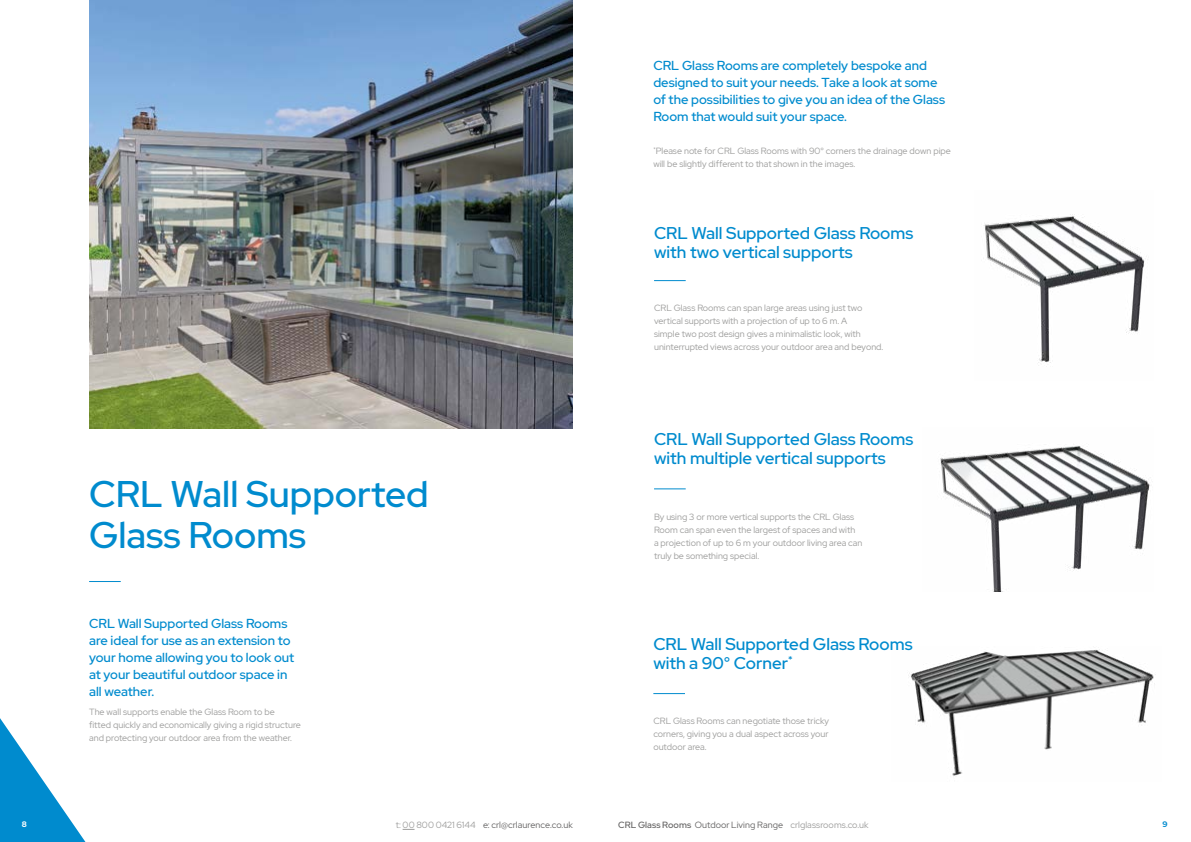
<style>
.page{position:relative;width:1191px;height:842px;background:#fff}
.page>*{position:absolute;margin:0;border:0;box-sizing:border-box;transform-origin:0 0}
.t1{font:500 37px/41px "Red Hat Display";color:#008bce}
.t2{font:500 17px/19px "Red Hat Display";color:#008bce}
.t3{font:500 13px/17px "Red Hat Display";color:#008bce}
.t4{font:9px/13px "Red Hat Display";color:#9d9d9c}
.t5{font:9px "Red Hat Display";letter-spacing:.005em;color:#646363}
.t6{font:700 8px "Red Hat Display";color:#fff}
.t7{font:700 8px "Red Hat Display";color:#008bce}
.s1{color:#9d9d9c}
.s2{font-weight:500;color:#646363}
.s3{color:#646363}
</style>
<div class="page">
<svg style="left:0;top:718px;width:86px;height:124px"></svg>
<svg style="left:402px;top:829px;width:12px;height:1px"></svg>
<hr style="left:89px;top:581px;width:32px;height:1px;background:#008bce">
<img style="left:89px;top:0;width:484px;height:428px">
<img style="left:908px;top:649px;width:248px;height:127px">
<img style="left:940px;top:446px;width:211px;height:145px">
<img style="left:984px;top:214px;width:161px;height:152px">
<hr style="left:653px;top:693px;width:32px;height:1px;background:#008bce">
<hr style="left:654px;top:488px;width:31px;height:1px;background:#008bce">
<hr style="left:654px;top:280px;width:31px;height:1px;background:#008bce">
<h3 class="t3" style="left:653px;top:57px;width:293px">CRL Glass Rooms are completely bespoke and designed to suit your needs. Take a look at some of the possibilities to give you an idea of the Glass Room that would suit your space.</h3>
<p class="t4" style="left:653px;top:144px;width:299px"><sup>*</sup>Please note for CRL Glass Rooms with 90° corners the drainage down pipe will be slightly different to that shown in the images.</p>
<h2 class="t2" style="left:654px;top:223px;width:261px">CRL Wall Supported Glass Rooms with two vertical supports</h2>
<p class="t4" style="left:654px;top:301px;width:231px">CRL Glass Rooms can span large areas using just two vertical supports with a projection of up to 6 m. A<br>simple two post design gives a minimalistic look, with uninterrupted views across your outdoor area and beyond.</p>
<h1 class="t1" style="left:89px;top:473px;width:341px">CRL Wall Supported<br>Glass Rooms</h1>
<h3 class="t3" style="left:89px;top:615px;width:207px">CRL Wall Supported Glass Rooms are ideal for use as an extension to your home allowing you to look out at your beautiful outdoor space in all weather.</h3>
<p class="t4" style="left:89px;top:705px;width:213px">The wall supports enable the Glass Room to be<br>fitted quickly and economically giving a rigid structure and protecting your outdoor area from the weather.</p>
<h2 class="t2" style="left:654px;top:430px;width:261px">CRL Wall Supported Glass Rooms with multiple vertical supports</h2>
<p class="t4" style="left:654px;top:510px;width:210px">By using 3 or more vertical supports the CRL Glass Room can span even the largest of spaces and with<br>a projection of up to 6 m your outdoor living area can truly be something special.</p>
<h2 class="t2" style="left:653px;top:634px;width:261px">CRL Wall Supported Glass Rooms with a 90° Corner<sup>*</sup></h2>
<p class="t4" style="left:653px;top:714px;width:177px;text-align:justify">CRL Glass Rooms can negotiate those tricky corners, giving you a dual aspect across your outdoor area.</p>
<p class="t6" style="left:22px;top:819px;width:7px">8</p>
<p class="t5" style="left:396px;top:819px;width:179px"><span class="s1">t: 00 800 0421 6144</span> e: crl@crlaurence.co.uk</p>
<p class="t4" style="left:618px;top:819px;width:252px"><span class="s2">CRL Glass Rooms</span> <span class="s3">Outdoor Living Range</span> crlglassrooms.co.uk</p>
<p class="t7" style="left:1162px;top:819px;width:7px">9</p>
</div>
